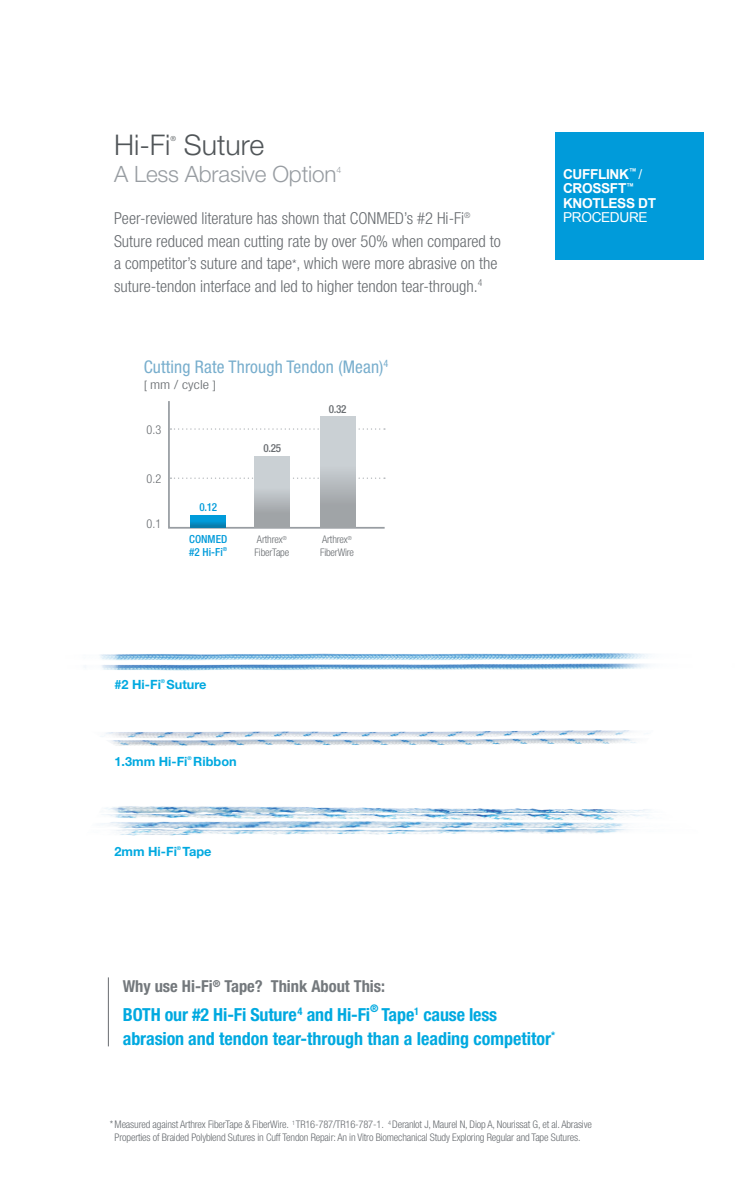
<style>
.page{position:relative;width:756px;height:1188px;background:#fff}
.page>*{position:absolute;margin:0;border:0;box-sizing:border-box;transform-origin:0 0}
.t1{font:300 28.5px "Helvetica Neue LT Std";color:#515659}
.t2{font:300 22.5px "Helvetica Neue LT Std";letter-spacing:-.01em;color:#989da2}
.t3{font:700 condensed 18px/24px "Helvetica Neue LT Std";color:#00a9e0}
.t4{font:condensed 17.55px "Helvetica Neue LT Std";letter-spacing:.01em;color:#78aecd}
.t5{font:300 condensed 16.5px/22.5px "Helvetica Neue LT Std";color:#686c70}
.t6{font:700 condensed 16.5px "Helvetica Neue LT Std";color:#73787c}
.t7{font:700 13.65px/14.5px "Arial";letter-spacing:-.025em;color:#fff}
.t8{font:13.65px "Arial";letter-spacing:-.025em;color:#fff}
.t9{font:700 12.75px "Helvetica Neue LT Std";color:#00a9e0}
.t10{font:300 condensed 12.45px "Helvetica Neue LT Std";letter-spacing:.01em;color:#686c70;scale:1.18 1}
.t11{font:300 condensed 12.3px "Helvetica Neue LT Std";color:#686c70}
.t12{font:500 condensed 11.1px/12.8px "Helvetica Neue LT Std";color:#009bda}
.t13{font:500 condensed 11.1px "Helvetica Neue LT Std";color:#686c70}
.t14{font:300 condensed 10.5px/12.8px "Helvetica Neue LT Std";letter-spacing:-.015em;color:#686c70}
.t15{font:700 condensed 10.5px "Helvetica Neue LT Std";color:#00a9e0}
.t16{font:300 8.7px "Helvetica Neue LT Std";color:#989da2}
.t17{font:300 7.05px "Helvetica Neue LT Std";color:#515659}
.t18{font:700 5.25px "Helvetica Neue LT Std";color:#00a9e0}
.s1{font-size:13.5px}
.s2{font-size:11.7px}
.s3{font-weight:400}
</style>
<div class="page">
<svg style="left:168px;top:401px;width:218px;height:128px"></svg>
<div style="left:190px;top:516px;width:36px;height:12px;background:#009bda"></div>
<svg style="left:190px;top:522px;width:36px;height:6px"></svg>
<div style="left:255px;top:456px;width:35px;height:72px;background:#cad0d4"></div>
<div style="left:255px;top:482px;width:35px;height:46px;background:linear-gradient(to bottom,#ccd2d6,#979b9d)"></div>
<div style="left:320px;top:417px;width:35px;height:111px;background:#cad0d4"></div>
<div style="left:320px;top:457px;width:35px;height:71px;background:linear-gradient(to bottom,#ccd2d6,#95999b)"></div>
<div style="left:555px;top:132px;width:149px;height:127px;background:#009bda"></div>
<hr style="left:108px;top:977px;width:1px;height:69px;background:#686c70">
<img style="left:85px;top:653px;width:565px;height:183px">
<h1 class="t1" style="left:114px;top:128px;width:58px">Hi-Fi</h1>
<p class="t17" style="left:171px;top:134px;width:7px">®</p>
<h1 class="t1" style="left:184px;top:128px;width:82px">Suture</h1>
<h2 class="t2" style="left:114px;top:161px;width:224px">A Less Abrasive Option</h2>
<p class="t16" style="left:336px;top:164px;width:6px">4</p>
<p class="t5" style="left:114px;top:207px;width:388px">Peer-reviewed literature has shown that CONMED’s #2 Hi-Fi<sup>® </sup>Suture reduced mean cutting rate by over 50% when compared to a competitor’s suture and tape<span class="s1">*</span>, which were more abrasive on the suture-tendon interface and led to higher tendon tear-through.<sup>4</sup></p>
<h3 class="t4" style="left:144px;top:356px;width:246px">Cutting Rate Through Tendon (Mean)<sup>4</sup></h3>
<p class="t10" style="left:144px;top:378px;width:63px"><span class="s2">[</span> mm / cycle <span class="s2">]</span></p>
<p class="t11" style="left:146px;top:422px;width:16px">0.3</p>
<p class="t11" style="left:146px;top:472px;width:16px">0.2</p>
<p class="t11" style="left:146px;top:517px;width:16px">0.1</p>
<p class="t12" style="left:199px;top:500px;width:19px">0.12</p>
<p class="t13" style="left:264px;top:442px;width:19px">0.25</p>
<p class="t13" style="left:329px;top:402px;width:19px">0.32</p>
<p class="t12" style="left:189px;top:533px;width:39px">CONMED #2 Hi-Fi<sup>®</sup></p>
<p class="t14" style="left:255px;top:533px;width:36px">Arthrex<sup>®<br></sup>FiberTape</p>
<p class="t14" style="left:320px;top:533px;width:36px">Arthrex<sup>®<br></sup>FiberWire</p>
<h3 class="t7" style="left:563px;top:167px;width:95px">CUFFLINK<sup>™</sup> <span class="s3">/<br></span>CROSSFT<sup>™<br></sup>KNOTLESS DT</h3>
<h3 class="t8" style="left:563px;top:209px;width:86px">PROCEDURE</h3>
<p class="t18" style="left:161px;top:678px;width:6px">®</p>
<p class="t9" style="left:114px;top:677px;width:94px">#2 Hi-Fi Suture</p>
<p class="t18" style="left:188px;top:754px;width:6px">®</p>
<p class="t9" style="left:114px;top:753px;width:124px">1.3mm Hi-Fi Ribbon</p>
<p class="t18" style="left:177px;top:845px;width:6px">®</p>
<p class="t9" style="left:114px;top:843px;width:98px">2mm Hi-Fi Tape</p>
<h3 class="t6" style="left:123px;top:977px;width:264px">Why use Hi-Fi<sup>®</sup> Tape? Think About This:</h3>
<h3 class="t3" style="left:123px;top:1002px;width:249px">BOTH our #2 Hi-Fi Suture<sup>4</sup> and Hi-Fi</h3>
<p class="t15" style="left:370px;top:1002px;width:10px">®</p>
<h3 class="t3" style="left:123px;top:1002px;width:434px;text-indent:259px">Tape<sup>1</sup> cause less abrasion and tendon tear-through than a leading competitor<sup>*</sup></h3>
<p class="t14" style="left:115px;top:1117px;width:479px;line-height:13.5px;text-indent:-5px">* Measured against Arthrex FiberTape &amp; FiberWire. <sup>1</sup> TR16-787/TR16-787-1. <sup>4</sup> Deranlot J, Maurel N, Diop A, Nourissat G, et al. Abrasive<br>Properties of Braided Polyblend Sutures in Cuff Tendon Repair: An in Vitro Biomechanical Study Exploring Regular and Tape Sutures.</p>
</div>
